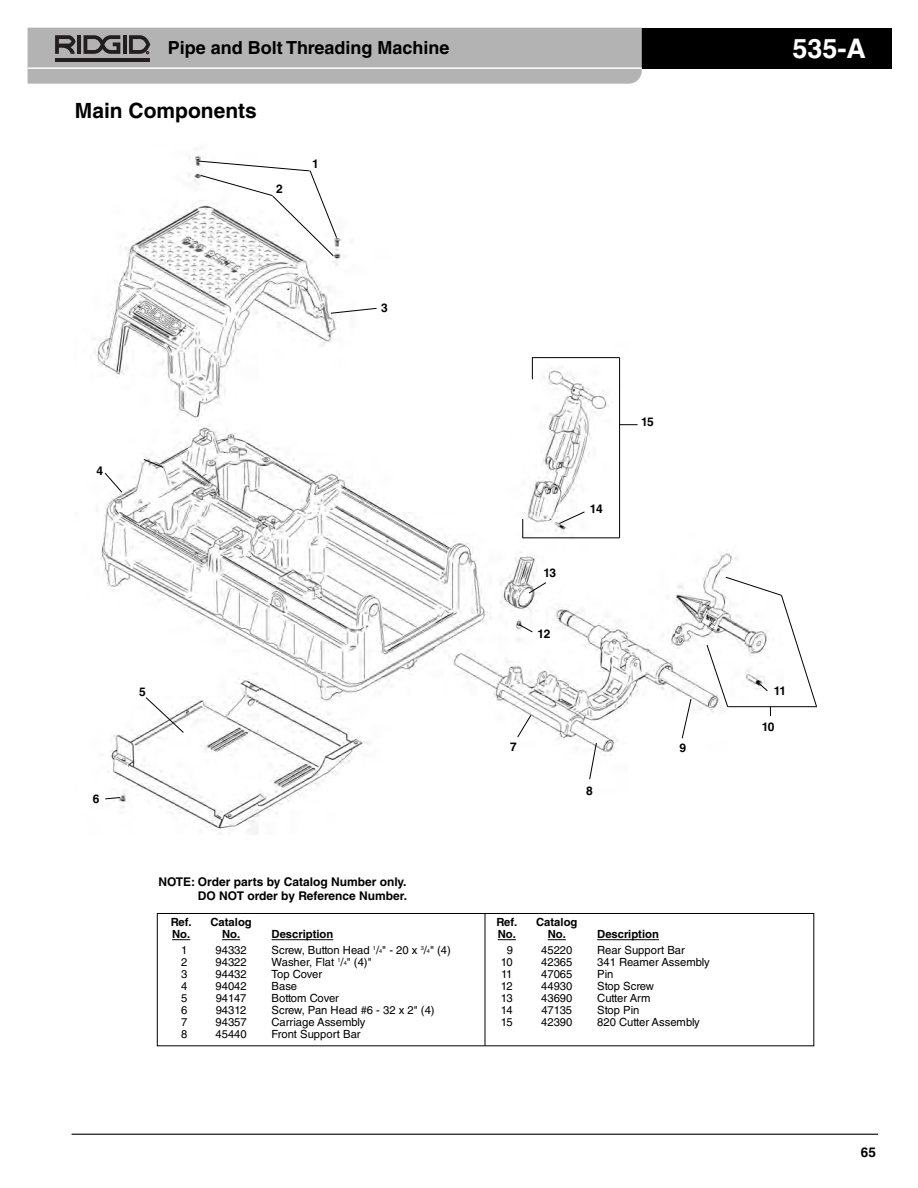
<style>
.page{position:relative;width:918px;height:1188px;background:#fff}
.page>*{position:absolute;margin:0;border:0;box-sizing:border-box;transform-origin:0 0}
.t1{font:700 27px "Helvetica LT Std";color:#fff}
.t2{font:700 21px "Helvetica LT Std";color:#000}
.t3{font:700 18px "Helvetica LT Std";color:#000}
.t4{font:700 13.5px "Helvetica LT Std";color:#000}
.t5{font:700 12px/13.5px "Helvetica LT Std";color:#000;text-align:right}
.t6{font:11.25px "Helvetica LT Std";color:#000}
.t7{font:700 11.25px "Helvetica LT Std";color:#000}
.s1{font-size:5.7px}
</style>
<div class="page">
<hr style="left:72px;top:1134px;width:806px;height:1px;background:#000">
<div style="left:464px;top:28px;width:428px;height:41px;background:#000"></div>
<svg style="left:28px;top:28px;width:614px;height:56px;background:#afafaf"></svg>
<img style="left:94px;top:154px;width:677px;height:681px">
<div style="left:157px;top:913px;width:657px;height:133px;border:1px solid #000"></div>
<svg style="left:172px;top:939px;width:18px;height:1px"></svg>
<svg style="left:222px;top:939px;width:18px;height:1px"></svg>
<hr style="left:272px;top:939px;width:61px;height:1px;background:#000">
<svg style="left:498px;top:939px;width:18px;height:1px"></svg>
<svg style="left:548px;top:939px;width:18px;height:1px"></svg>
<hr style="left:597px;top:939px;width:62px;height:1px;background:#000">
<svg style="left:518px;top:623px;width:15px;height:10px"></svg>
<svg style="left:528px;top:582px;width:19px;height:12px"></svg>
<svg style="left:558px;top:511px;width:27px;height:13px"></svg>
<svg style="left:104px;top:797px;width:17px;height:3px"></svg>
<svg style="left:517px;top:714px;width:15px;height:24px"></svg>
<svg style="left:681px;top:698px;width:11px;height:41px"></svg>
<svg style="left:589px;top:742px;width:8px;height:38px"></svg>
<svg style="left:143px;top:458px;width:21px;height:10px"></svg>
<svg style="left:330px;top:308px;width:47px;height:6px"></svg>
<svg style="left:145px;top:697px;width:39px;height:37px"></svg>
<svg style="left:104px;top:472px;width:19px;height:21px"></svg>
<svg style="left:198px;top:160px;width:140px;height:97px"></svg>
<hr style="left:485px;top:914px;width:1px;height:132px;background:#000">
<hr style="left:532px;top:357px;width:88px;height:1px;background:#000">
<hr style="left:619px;top:358px;width:1px;height:180px;background:#000">
<hr style="left:522px;top:537px;width:98px;height:1px;background:#000">
<svg style="left:532px;top:358px;width:1px;height:21px"></svg>
<svg style="left:522px;top:519px;width:1px;height:19px"></svg>
<svg style="left:620px;top:424px;width:18px;height:1px"></svg>
<svg style="left:706px;top:576px;width:111px;height:140px"></svg>
<h3 class="t3" style="left:168px;top:41px;width:283px">Pipe and Bolt Threading Machine</h3>
<h1 class="t1" style="left:792px;top:38px;width:75px">535-A</h1>
<h2 class="t2" style="left:75px;top:103px;width:184px">Main Components</h2>
<p class="t5" style="left:276px;top:183px;width:8px">2</p>
<p class="t5" style="left:312px;top:159px;width:8px">1</p>
<p class="t5" style="left:97px;top:465px;width:8px">4</p>
<p class="t5" style="left:381px;top:302px;width:8px">3</p>
<p class="t5" style="left:93px;top:793px;width:8px">6</p>
<p class="t5" style="left:139px;top:686px;width:8px">5</p>
<p class="t5" style="left:158px;top:877px;width:250px">NOTE: Order parts by Catalog Number only.<br>DO NOT order by Reference Number.</p>
<p class="t7" style="left:171px;top:918px;width:22px">Ref.</p>
<p class="t7" style="left:211px;top:918px;width:43px">Catalog</p>
<p class="t7" style="left:172px;top:930px;width:20px">No.</p>
<p class="t7" style="left:222px;top:930px;width:20px">No.</p>
<p class="t7" style="left:272px;top:930px;width:63px">Description</p>
<p class="t6" style="left:181px;top:946px;width:8px">1</p>
<p class="t6" style="left:216px;top:946px;width:33px">94332</p>
<p class="t6" style="left:272px;top:946px;width:181px">Screw, Button Head <sup>1</sup>/<span class="s1">4</span>" - 20 x <sup>3</sup>/<span class="s1">4</span>" (4)</p>
<p class="t6" style="left:181px;top:958px;width:8px">2</p>
<p class="t6" style="left:216px;top:958px;width:33px">94322</p>
<p class="t6" style="left:272px;top:958px;width:102px">Washer, Flat <sup>1</sup>/<span class="s1">4</span>" (4)"</p>
<p class="t6" style="left:181px;top:970px;width:8px">3</p>
<p class="t6" style="left:216px;top:970px;width:33px">94432</p>
<p class="t6" style="left:272px;top:970px;width:52px">Top Cover</p>
<p class="t6" style="left:181px;top:982px;width:8px">4</p>
<p class="t6" style="left:216px;top:982px;width:33px">94042</p>
<p class="t6" style="left:272px;top:982px;width:27px">Base</p>
<p class="t6" style="left:181px;top:994px;width:8px">5</p>
<p class="t6" style="left:216px;top:994px;width:32px">94147</p>
<p class="t6" style="left:272px;top:994px;width:69px">Bottom Cover</p>
<p class="t6" style="left:181px;top:1006px;width:8px">6</p>
<p class="t6" style="left:216px;top:1006px;width:32px">94312</p>
<p class="t6" style="left:272px;top:1006px;width:165px">Screw, Pan Head #6 - 32 x 2" (4)</p>
<p class="t6" style="left:181px;top:1018px;width:8px">7</p>
<p class="t6" style="left:216px;top:1018px;width:33px">94357</p>
<p class="t6" style="left:272px;top:1018px;width:95px">Carriage Assembly</p>
<p class="t6" style="left:181px;top:1030px;width:8px">8</p>
<p class="t6" style="left:216px;top:1030px;width:33px">45440</p>
<p class="t6" style="left:272px;top:1030px;width:91px">Front Support Bar</p>
<p class="t5" style="left:543px;top:567px;width:14px">13</p>
<p class="t5" style="left:537px;top:628px;width:14px">12</p>
<p class="t5" style="left:590px;top:503px;width:14px">14</p>
<p class="t5" style="left:641px;top:416px;width:14px">15</p>
<p class="t5" style="left:510px;top:741px;width:8px">7</p>
<p class="t5" style="left:586px;top:785px;width:8px">8</p>
<p class="t5" style="left:680px;top:742px;width:8px">9</p>
<p class="t7" style="left:496px;top:918px;width:22px">Ref.</p>
<p class="t7" style="left:536px;top:918px;width:43px">Catalog</p>
<p class="t7" style="left:498px;top:930px;width:20px">No.</p>
<p class="t7" style="left:548px;top:930px;width:20px">No.</p>
<p class="t7" style="left:597px;top:930px;width:63px">Description</p>
<p class="t6" style="left:507px;top:946px;width:8px">9</p>
<p class="t6" style="left:541px;top:946px;width:33px">45220</p>
<p class="t6" style="left:597px;top:946px;width:89px">Rear Support Bar</p>
<p class="t6" style="left:501px;top:958px;width:13px">10</p>
<p class="t6" style="left:541px;top:958px;width:33px">42365</p>
<p class="t6" style="left:597px;top:958px;width:114px">341 Reamer Assembly</p>
<p class="t6" style="left:501px;top:970px;width:13px">11</p>
<p class="t6" style="left:541px;top:970px;width:33px">47065</p>
<p class="t6" style="left:597px;top:970px;width:18px">Pin</p>
<p class="t6" style="left:501px;top:982px;width:14px">12</p>
<p class="t6" style="left:541px;top:982px;width:33px">44930</p>
<p class="t6" style="left:597px;top:982px;width:58px">Stop Screw</p>
<p class="t6" style="left:501px;top:994px;width:14px">13</p>
<p class="t6" style="left:541px;top:994px;width:33px">43690</p>
<p class="t6" style="left:597px;top:994px;width:55px">Cutter Arm</p>
<p class="t6" style="left:501px;top:1006px;width:14px">14</p>
<p class="t6" style="left:541px;top:1006px;width:32px">47135</p>
<p class="t6" style="left:597px;top:1006px;width:44px">Stop Pin</p>
<p class="t6" style="left:501px;top:1018px;width:14px">15</p>
<p class="t6" style="left:541px;top:1018px;width:33px">42390</p>
<p class="t6" style="left:597px;top:1018px;width:104px">820 Cutter Assembly</p>
<p class="t5" style="left:774px;top:685px;width:14px">11</p>
<p class="t5" style="left:762px;top:721px;width:14px">10</p>
<p class="t4" style="left:861px;top:1147px;width:17px">65</p>
</div>
